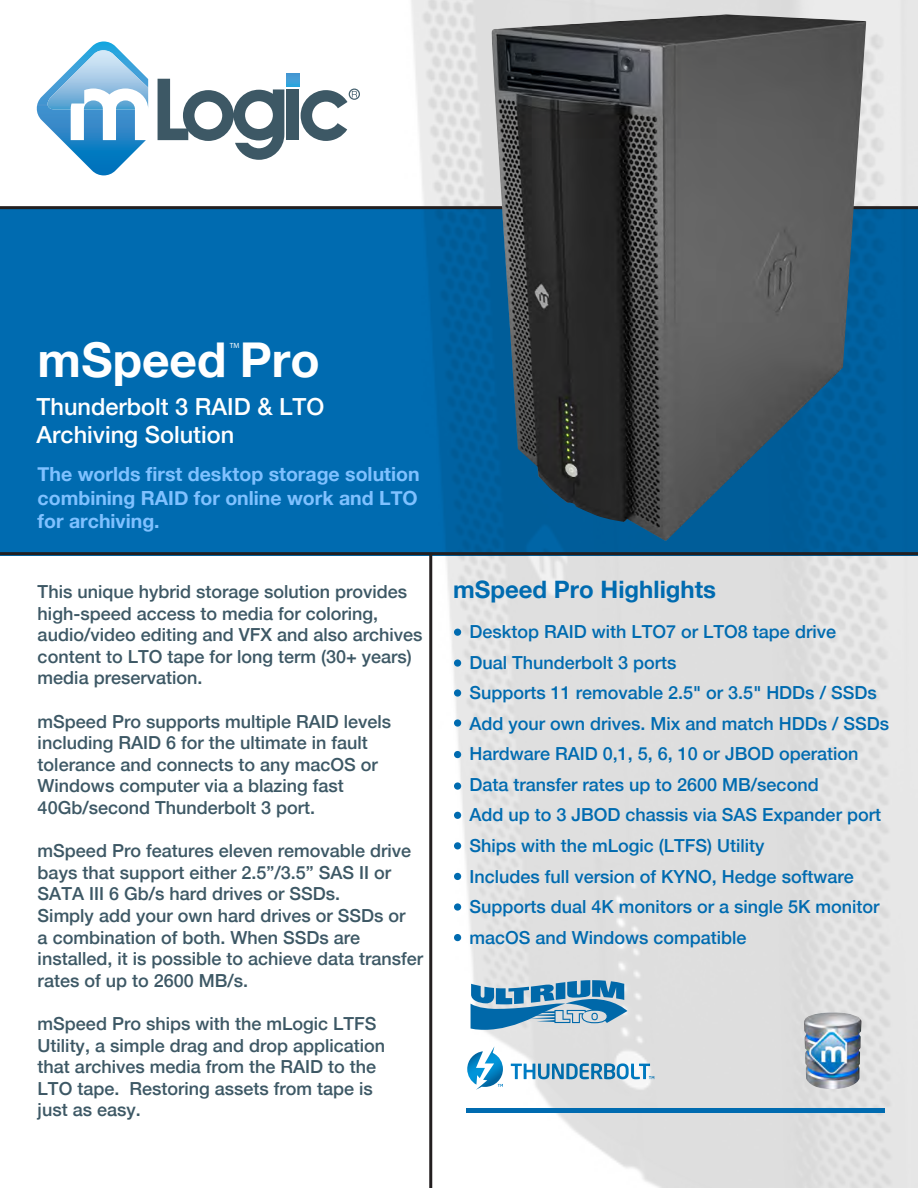
<style>
.page{position:relative;width:918px;height:1188px;background:#fff}
.page>*{position:absolute;margin:0;border:0;box-sizing:border-box;transform-origin:0 0}
.t1{font:700 48px "Helvetica Neue";color:#fff}
.t2{font:700 24px "Helvetica Neue";color:#006bb0}
.t3{font:500 23.55px/28.2px "Helvetica Neue";color:#fff}
.t4{font:700 19.5px/23.4px "Helvetica Neue";color:#7fc1ff;text-align:justify}
.t5{font:500 18px/21.6px "Helvetica Neue";color:#3d5865}
.t6{font:500 18px/30.6px "Helvetica Neue";color:#006bb0}
.t7{font:7.5px "Myriad Pro";color:#fff}
</style>
<div class="page">
<img style="left:0;top:0;width:918px;height:1188px">
<div style="left:467px;top:1108px;width:418px;height:5px;background:#006bb0"></div>
<div style="left:454px;top:629px;width:7px;height:7px;background:#006bb0;border-radius:50%"></div>
<div style="left:454px;top:659px;width:7px;height:8px;background:#006bb0;border-radius:50%"></div>
<div style="left:454px;top:689px;width:7px;height:8px;background:#006bb0;border-radius:50%"></div>
<div style="left:454px;top:719px;width:7px;height:8px;background:#006bb0;border-radius:50%"></div>
<div style="left:454px;top:751px;width:7px;height:7px;background:#006bb0;border-radius:50%"></div>
<div style="left:454px;top:782px;width:7px;height:8px;background:#006bb0;border-radius:50%"></div>
<div style="left:454px;top:812px;width:7px;height:7px;background:#006bb0;border-radius:50%"></div>
<div style="left:454px;top:842px;width:7px;height:7px;background:#006bb0;border-radius:50%"></div>
<div style="left:454px;top:873px;width:7px;height:7px;background:#006bb0;border-radius:50%"></div>
<div style="left:454px;top:903px;width:7px;height:8px;background:#006bb0;border-radius:50%"></div>
<div style="left:454px;top:934px;width:7px;height:7px;background:#006bb0;border-radius:50%"></div>
<hr style="left:429px;top:554px;width:3px;height:634px;background:#231f20">
<hr style="left:0;top:206px;width:918px;height:3px;background:#231f20">
<hr style="left:0;top:552px;width:918px;height:3px;background:#231f20">
<img style="left:804px;top:1012px;width:58px;height:77px">
<img style="left:491px;top:14px;width:375px;height:527px">
<svg style="left:471px;top:980px;width:156px;height:50px"></svg>
<p class="t1" style="left:38px;top:322px;width:284px">mSpeed Pro</p>
<p class="t3" style="left:37px;top:390px;width:289px">Thunderbolt 3 RAID &amp; LTO<br>Archiving Solution</p>
<p class="t7" style="left:230px;top:341px;width:11px">TM</p>
<p class="t4" style="left:38px;top:463px;width:383px">The worlds first desktop storage solution combining RAID for online work and LTO for archiving.</p>
<p class="t5" style="left:38px;top:579px;width:386px">This unique hybrid storage solution provides high-speed access to media for coloring, audio/video editing and VFX and also archives content to LTO tape for long term (30+ years) media preservation.</p>
<p class="t5" style="left:38px;top:709px;width:355px">mSpeed Pro supports multiple RAID levels including RAID 6 for the ultimate in fault tolerance and connects to any macOS or Windows computer via a blazing fast 40Gb/second Thunderbolt 3 port.</p>
<p class="t5" style="left:38px;top:839px;width:387px">mSpeed Pro features eleven removable drive bays that support either 2.5”/3.5” SAS II or SATA III 6 Gb/s hard drives or SSDs.<br>Simply add your own hard drives or SSDs or<br>a combination of both. When SSDs are installed, it is possible to achieve data transfer rates of up to 2600 MB/s.</p>
<p class="t5" style="left:38px;top:1011px;width:349px">mSpeed Pro ships with the mLogic LTFS Utility, a simple drag and drop application that archives media from the RAID to the LTO tape. Restoring assets from tape is just as easy.</p>
<p class="t2" style="left:453px;top:571px;width:265px">mSpeed Pro Highlights</p>
<p class="t6" style="left:470px;top:615px;width:421px">Desktop RAID with LTO7 or LTO8 tape drive<br>Dual Thunderbolt 3 ports<br>Supports 11 removable 2.5" or 3.5" HDDs / SSDs Add your own drives. Mix and match HDDs / SSDs Hardware RAID 0,1, 5, 6, 10 or JBOD operation Data transfer rates up to 2600 MB/second<br>Add up to 3 JBOD chassis via SAS Expander port Ships with the mLogic (LTFS) Utility<br>Includes full version of KYNO, Hedge software Supports dual 4K monitors or a single 5K monitor macOS and Windows compatible</p>
</div>
